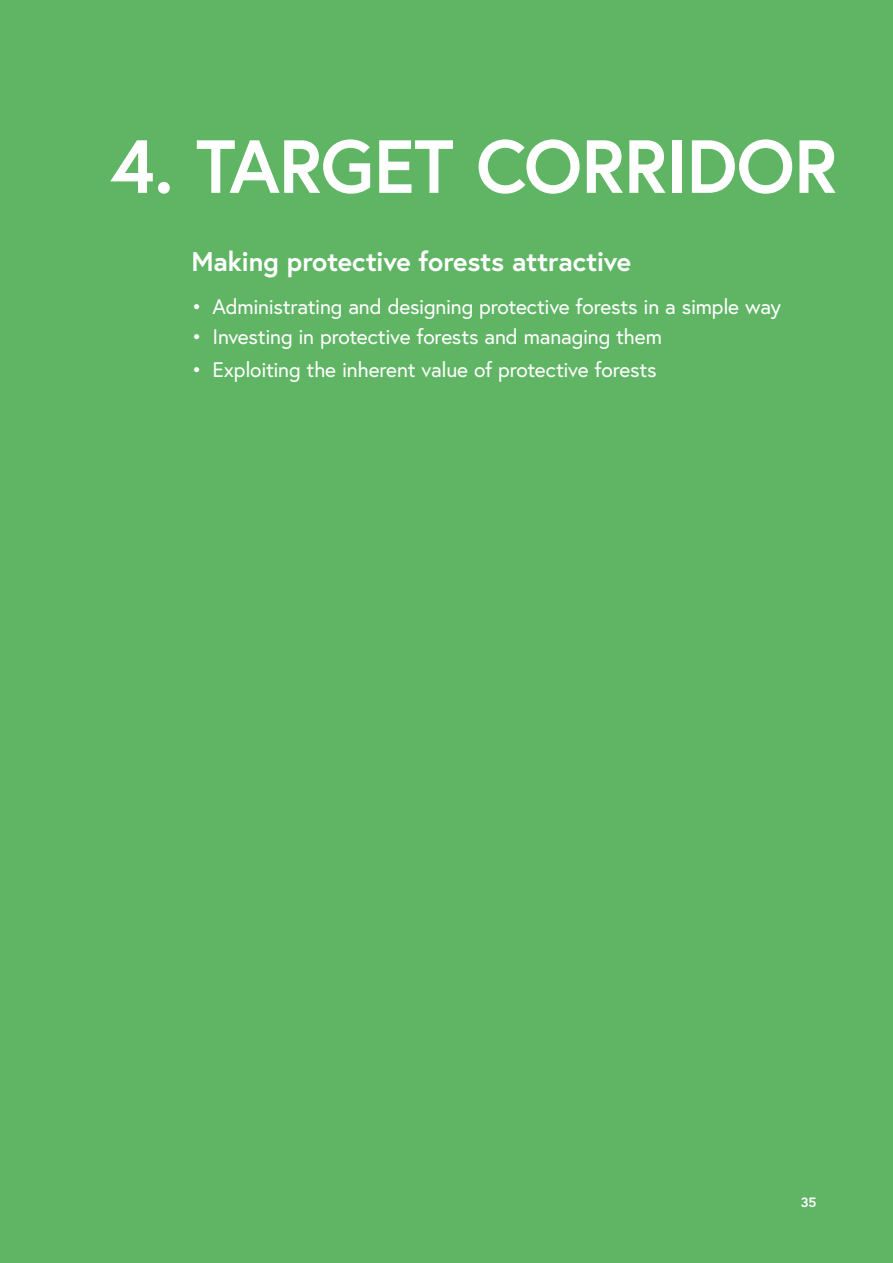
<style>
.page{position:relative;width:893px;height:1263px;background:#60b565}
.page>*{position:absolute;margin:0;border:0;box-sizing:border-box;transform-origin:0 0}
.t1{font:700 75px "Europa Austria";letter-spacing:-.02em;color:#fff}
.t2{font:700 27px "Europa Austria";letter-spacing:-.015em;color:#fff}
.t3{font:21px "Europa Austria";letter-spacing:-.015em;color:#fff}
.t4{font:700 13.5px "Europa Austria";color:#fff}
</style>
<div class="page">
<h1 class="t1" style="left:111px;top:115px;width:729px">4. TARGET CORRIDOR</h1>
<p class="t2" style="left:191px;top:243px;width:441px">Making protective forests attractive</p>
<p class="t3" style="left:191px;top:293px;width:591px">• Administrating and designing protective forests in a simple way</p>
<p class="t3" style="left:191px;top:323px;width:472px">• Investing in protective forests and managing them</p>
<p class="t3" style="left:191px;top:356px;width:467px">• Exploiting the inherent value of protective forests</p>
<p class="t4" style="left:801px;top:1193px;width:17px">35</p>
</div>
